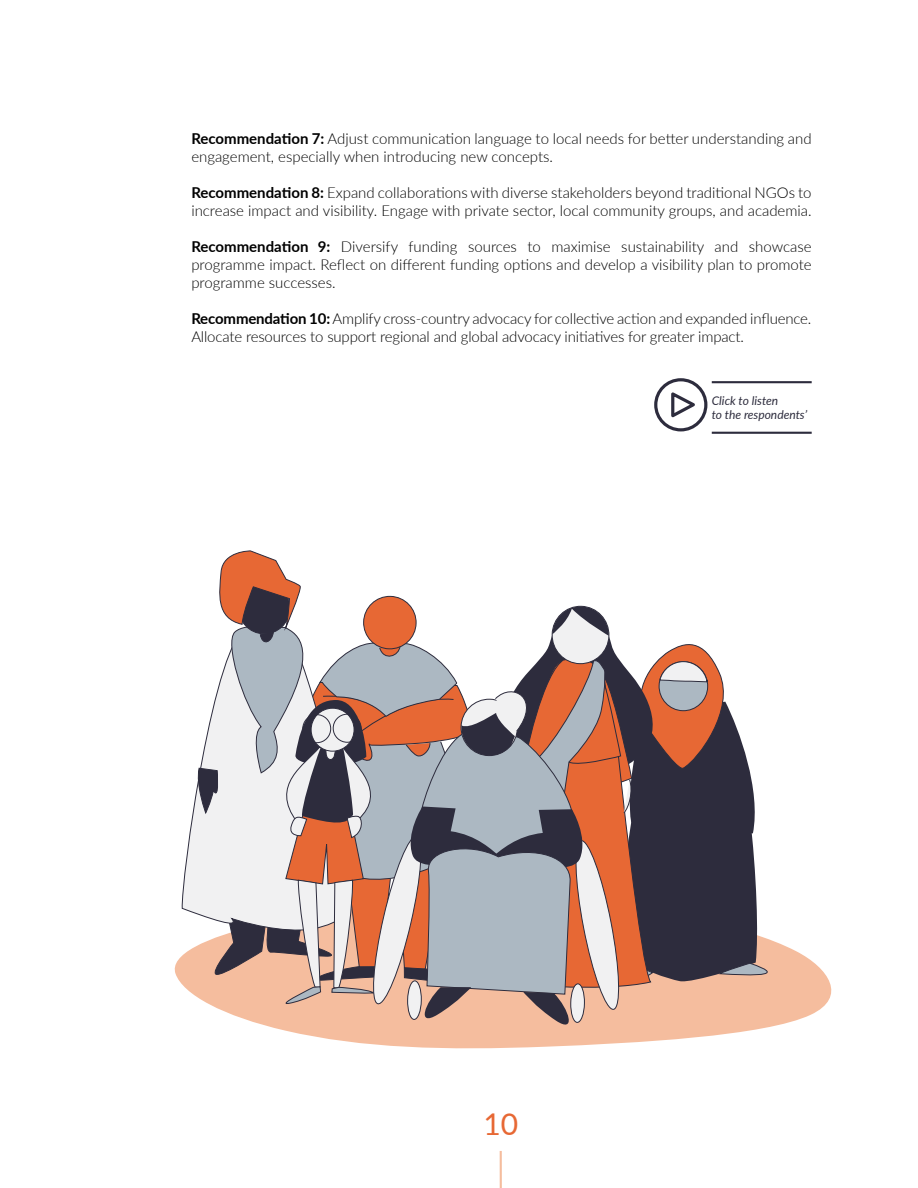
<style>
.page{position:relative;width:918px;height:1188px;background:#fff}
.page>*{position:absolute;margin:0;border:0;box-sizing:border-box;transform-origin:0 0}
.t1{font:30px "Lato";color:#e76834}
.t2{font:300 15px/18px "Lato";color:#000}
.t3{font:italic 12px/14.4px "Lato";color:#2d2c3d}
.s1{font-weight:700}
</style>
<div class="page">
<hr style="left:500px;top:1151px;width:2px;height:37px;background:#f5bd9e">
<svg style="left:654px;top:378px;width:54px;height:54px"></svg>
<hr style="left:712px;top:381px;width:100px;height:2px;background:#2d2c3d">
<hr style="left:712px;top:432px;width:100px;height:2px;background:#2d2c3d">
<svg style="left:174px;top:947px;width:658px;height:76px;fill:#f5bd9e"></svg>
<svg style="left:181px;top:798px;width:14px;height:116px"></svg>
<svg style="left:195px;top:551px;width:594px;height:498px"></svg>
<p class="t2" style="left:191px;top:129px;width:622px"><span class="s1">Recommendation 7:</span> Adjust communication language to local needs for better understanding and engagement, especially when introducing new concepts.</p>
<p class="t2" style="left:191px;top:183px;width:622px"><span class="s1">Recommendation 8:</span> Expand collaborations with diverse stakeholders beyond traditional NGOs to increase impact and visibility. Engage with private sector, local community groups, and academia.</p>
<p class="t2" style="left:191px;top:237px;width:622px;text-align:justify"><span class="s1">Recommendation 9:</span> Diversify funding sources to maximise sustainability and showcase programme impact. Reflect on different funding options and develop a visibility plan to promote programme successes.</p>
<p class="t2" style="left:191px;top:309px;width:622px"><span class="s1">Recommendation 10:</span> Amplify cross-country advocacy for collective action and expanded influence.<br>Allocate resources to support regional and global advocacy initiatives for greater impact.</p>
<p class="t3" style="left:712px;top:392px;width:97px">Click to listen<br>to the respondents’</p>
<h1 class="t1" style="left:483px;top:1103px;width:36px">10</h1>
</div>
